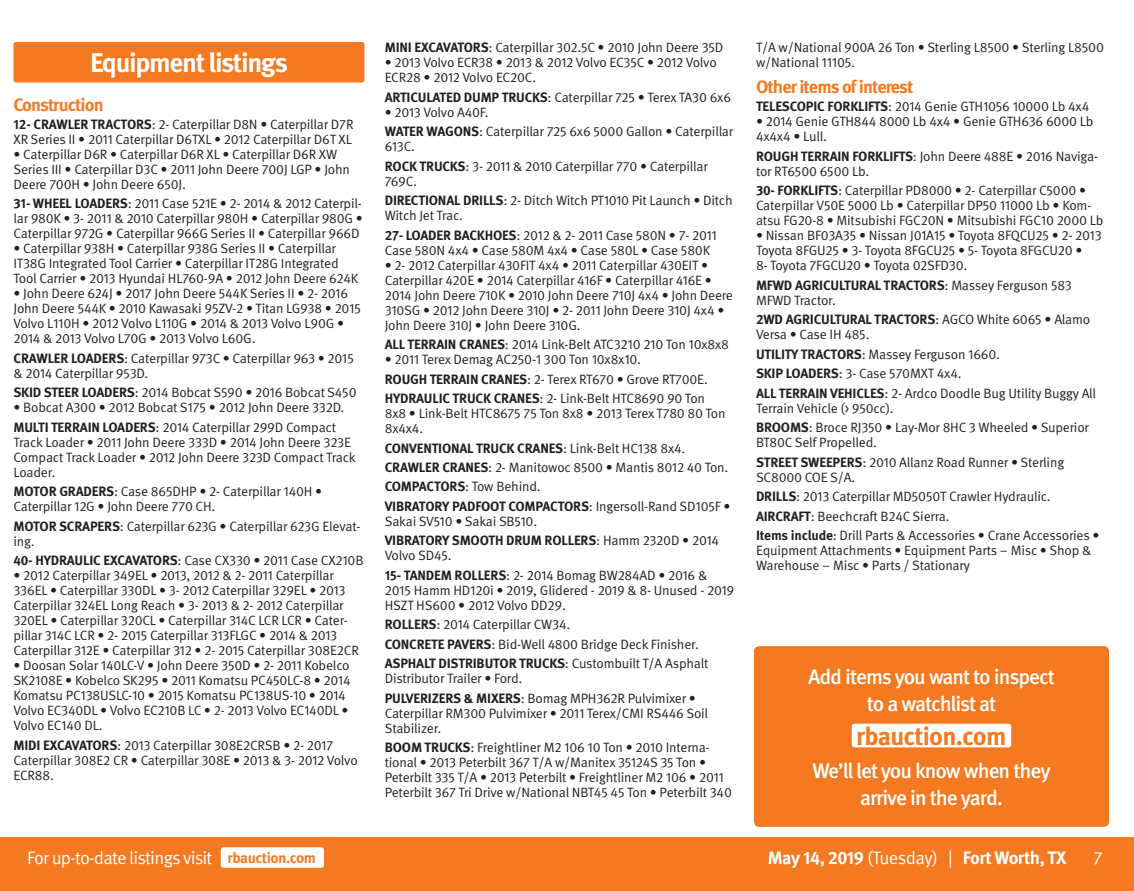
<style>
.page{position:relative;width:1134px;height:891px;background:#fff}
.page>*{position:absolute;margin:0;border:0;box-sizing:border-box;transform-origin:0 0}
.t1{font:700 27px "Meta Pro";letter-spacing:-.05em;color:#fff}
.t2{font:700 25.5px "Meta Pro";letter-spacing:-.03em;color:#f47920}
.t3{font:500 21px/27px "Meta Pro";letter-spacing:-.05em;color:#fff;text-align:center}
.t4{font:18px "Meta Pro";letter-spacing:-.045em;color:#fff}
.t5{font:700 18px "Meta Pro";letter-spacing:-.03em;color:#fff}
.t6{font:700 18px "Meta Pro";letter-spacing:-.05em;color:#f47920}
.t7{font:13.5px/15px "Meta Pro";letter-spacing:-.015em;color:#231f20}
.s1{font-weight:700}
.s2{font-weight:400}
.s3{font-weight:700;font-size:15px;color:#f47920}
</style>
<div class="page">
<div style="left:0;top:837px;width:1134px;height:54px;background:#f47920"></div>
<div style="left:221px;top:847px;width:103px;height:21px;background:#fff;border-radius:3px"></div>
<div style="left:754px;top:646px;width:355px;height:181px;background:#f47920;border-radius:5px"></div>
<div style="left:852px;top:724px;width:159px;height:23px;background:#fff;border-radius:3px"></div>
<div style="left:14px;top:42px;width:350px;height:41px;background:#f47920;border-radius:3px"></div>
<h1 class="t1" style="left:90px;top:42px;width:199px">Equipment listings</h1>
<h3 class="t6" style="left:14px;top:91px;width:92px">Construction</h3>
<p class="t7" style="left:14px;top:116px;width:342px"><span class="s1">12- CRAWLER TRACTORS</span>: 2- Caterpillar D8N • Caterpillar D7R<br>XR Series II • 2011 Caterpillar D6TXL • 2012 Caterpillar D6T XL</p>
<p class="t7" style="left:14px;top:146px;width:338px">• Caterpillar D6R • Caterpillar D6R XL • Caterpillar D6R XW<br>Series III • Caterpillar D3C • 2011 John Deere 700J LGP • John<br>Deere 700H • John Deere 650J.</p>
<p class="t7" style="left:14px;top:195px;width:351px;text-align:justify"><span class="s1">31- WHEEL LOADERS</span>: 2011 Case 521E • 2- 2014 &amp; 2012 Caterpil&shy;lar 980K • 3- 2011 &amp; 2010 Caterpillar 980H • Caterpillar 980G • Caterpillar 972G • Caterpillar 966G Series II • Caterpillar 966D</p>
<p class="t7" style="left:14px;top:240px;width:346px">• Caterpillar 938H • Caterpillar 938G Series II • Caterpillar<br>IT38G Integrated Tool Carrier • Caterpillar IT28G Integrated<br>Tool Carrier • 2013 Hyundai HL760-9A • 2012 John Deere 624K</p>
<p class="t7" style="left:14px;top:285px;width:349px">• John Deere 624J • 2017 John Deere 544K Series II • 2- 2016<br>John Deere 544K • 2010 Kawasaki 95ZV-2 • Titan LG938 • 2015<br>Volvo L110H • 2012 Volvo L110G • 2014 &amp; 2013 Volvo L90G • 2014 &amp; 2013 Volvo L70G • 2013 Volvo L60G.</p>
<p class="t7" style="left:14px;top:350px;width:342px"><span class="s1">CRAWLER LOADERS</span>: Caterpillar 973C • Caterpillar 963 • 2015 &amp; 2014 Caterpillar 953D.</p>
<p class="t7" style="left:14px;top:384px;width:345px"><span class="s1">SKID STEER LOADERS</span>: 2014 Bobcat S590 • 2016 Bobcat S450</p>
<p class="t7" style="left:14px;top:397px;width:332px;line-height:19.5px">• Bobcat A300 • 2012 Bobcat S175 • 2012 John Deere 332D.<br><span class="s1">MULTI TERRAIN LOADERS</span>: 2014 Caterpillar 299D Compact</p>
<p class="t7" style="left:14px;top:434px;width:344px">Track Loader • 2011 John Deere 333D • 2014 John Deere 323E<br>Compact Track Loader • 2012 John Deere 323D Compact Track<br>Loader.</p>
<p class="t7" style="left:14px;top:483px;width:310px"><span class="s1">MOTOR GRADERS</span>: Case 865DHP • 2- Caterpillar 140H •<br>Caterpillar 12G • John Deere 770 CH.</p>
<p class="t7" style="left:14px;top:518px;width:348px"><span class="s1">MOTOR SCRAPERS</span>: Caterpillar 623G • Caterpillar 623G Elevat&shy;ing.</p>
<p class="t7" style="left:14px;top:552px;width:352px"><span class="s1">40- HYDRAULIC EXCAVATORS</span>: Case CX330 • 2011 Case CX210B</p>
<p class="t7" style="left:14px;top:567px;width:347px">• 2012 Caterpillar 349EL • 2013, 2012 &amp; 2- 2011 Caterpillar 336EL • Caterpillar 330DL • 3- 2012 Caterpillar 329EL • 2013<br>Caterpillar 324EL Long Reach • 3- 2013 &amp; 2- 2012 Caterpillar 320EL • Caterpillar 320CL • Caterpillar 314C LCR LCR • Cater&shy;pillar 314C LCR • 2- 2015 Caterpillar 313FLGC • 2014 &amp; 2013<br>Caterpillar 312E • Caterpillar 312 • 2- 2015 Caterpillar 308E2CR</p>
<p class="t7" style="left:14px;top:657px;width:339px">• Doosan Solar 140LC-V • John Deere 350D • 2- 2011 Kobelco SK2108E • Kobelco SK295 • 2011 Komatsu PC450LC-8 • 2014<br>Komatsu PC138USLC-10 • 2015 Komatsu PC138US-10 • 2014<br>Volvo EC340DL • Volvo EC210B LC • 2- 2013 Volvo EC140DL • Volvo EC140 DL.</p>
<p class="t7" style="left:14px;top:737px;width:346px"><span class="s1">MIDI EXCAVATORS</span>: 2013 Caterpillar 308E2CRSB • 2- 2017<br>Caterpillar 308E2 CR • Caterpillar 308E • 2013 &amp; 3- 2012 Volvo<br>ECR88.</p>
<p class="t7" style="left:385px;top:39px;width:340px"><span class="s1">MINI EXCAVATORS</span>: Caterpillar 302.5C • 2010 John Deere 35D</p>
<p class="t7" style="left:385px;top:54px;width:334px">• 2013 Volvo ECR38 • 2013 &amp; 2012 Volvo EC35C • 2012 Volvo<br>ECR28 • 2012 Volvo EC20C.</p>
<p class="t7" style="left:385px;top:89px;width:348px"><span class="s1">ARTICULATED DUMP TRUCKS</span>: Caterpillar 725 • Terex TA30 6x6</p>
<p class="t7" style="left:385px;top:101px;width:350px;line-height:19.5px">• 2013 Volvo A40F.<br><span class="s1">WATER WAGONS</span>: Caterpillar 725 6x6 5000 Gallon • Caterpillar</p>
<p class="t7" style="left:385px;top:136px;width:325px;line-height:19.5px">613C.<br><span class="s1">ROCK TRUCKS</span>: 3- 2011 &amp; 2010 Caterpillar 770 • Caterpillar</p>
<p class="t7" style="left:385px;top:170px;width:349px;line-height:19.5px">769C.<br><span class="s1">DIRECTIONAL DRILLS</span>: 2- Ditch Witch PT1010 Pit Launch • Ditch</p>
<p class="t7" style="left:385px;top:205px;width:334px;line-height:19.5px">Witch Jet Trac.<br><span class="s1">27- LOADER BACKHOES</span>: 2012 &amp; 2- 2011 Case 580N • 7- 2011</p>
<p class="t7" style="left:385px;top:241px;width:327px">Case 580N 4x4 • Case 580M 4x4 • Case 580L • Case 580K</p>
<p class="t7" style="left:385px;top:256px;width:350px">• 2- 2012 Caterpillar 430FIT 4x4 • 2011 Caterpillar 430EIT • Caterpillar 420E • 2014 Caterpillar 416F • Caterpillar 416E • 2014 John Deere 710K • 2010 John Deere 710J 4x4 • John Deere 310SG • 2012 John Deere 310J • 2- 2011 John Deere 310J 4x4 • John Deere 310J • John Deere 310G.</p>
<p class="t7" style="left:385px;top:336px;width:346px"><span class="s1">ALL TERRAIN CRANES</span>: 2014 Link-Belt ATC3210 210 Ton 10x8x8</p>
<p class="t7" style="left:385px;top:349px;width:325px;line-height:19.5px">• 2011 Terex Demag AC250-1 300 Ton 10x8x10.<br><span class="s1">ROUGH TERRAIN CRANES</span>: 2- Terex RT670 • Grove RT700E.<br><span class="s1">HYDRAULIC TRUCK CRANES</span>: 2- Link-Belt HTC8690 90 Ton</p>
<p class="t7" style="left:385px;top:405px;width:342px">8x8 • Link-Belt HTC8675 75 Ton 8x8 • 2013 Terex T780 80 Ton<br>8x4x4.</p>
<p class="t7" style="left:385px;top:437px;width:347px;line-height:19.5px"><span class="s1">CONVENTIONAL TRUCK CRANES</span>: Link-Belt HC138 8x4.<br><span class="s1">CRAWLER CRANES</span>: 2- Manitowoc 8500 • Mantis 8012 40 Ton.<br><span class="s1">COMPACTORS</span>: Tow Behind.<br><span class="s1">VIBRATORY PADFOOT COMPACTORS</span>: Ingersoll-Rand SD105F •</p>
<p class="t7" style="left:385px;top:511px;width:336px;line-height:19.5px">Sakai SV510 • Sakai SB510.<br><span class="s1">VIBRATORY SMOOTH DRUM ROLLERS</span>: Hamm 2320D • 2014</p>
<p class="t7" style="left:385px;top:545px;width:324px;line-height:19.5px">Volvo SD45.<br><span class="s1">15- TANDEM ROLLERS</span>: 2- 2014 Bomag BW284AD • 2016 &amp;</p>
<p class="t7" style="left:385px;top:582px;width:351px">2015 Hamm HD120i • 2019, Glidered - 2019 &amp; 8- Unused - 2019<br>HSZT HS600 • 2012 Volvo DD29.</p>
<p class="t7" style="left:385px;top:614px;width:325px;line-height:19.5px"><span class="s1">ROLLERS</span>: 2014 Caterpillar CW34.<br><span class="s1">CONCRETE PAVERS</span>: Bid-Well 4800 Bridge Deck Finisher.<br><span class="s1">ASPHALT DISTRIBUTOR TRUCKS</span>: Custombuilt T/A Asphalt</p>
<p class="t7" style="left:385px;top:668px;width:313px;line-height:19.5px">Distributor Trailer • Ford.<br><span class="s1">PULVERIZERS &amp; MIXERS</span>: Bomag MPH362R Pulvimixer •</p>
<p class="t7" style="left:385px;top:705px;width:325px">Caterpillar RM300 Pulvimixer • 2011 Terex/CMI RS446 Soil<br>Stabilizer.</p>
<p class="t7" style="left:385px;top:739px;width:349px"><span class="s1">BOOM TRUCKS</span>: Freightliner M2 106 10 Ton • 2010 Interna&shy;tional • 2013 Peterbilt 367 T/A w/Manitex 35124S 35 Ton • Peterbilt 335 T/A • 2013 Peterbilt • Freightliner M2 106 • 2011<br>Peterbilt 367 Tri Drive w/National NBT45 45 Ton • Peterbilt 340</p>
<p class="t7" style="left:756px;top:39px;width:349px">T/A w/National 900A 26 Ton • Sterling L8500 • Sterling L8500 w/National 11105.</p>
<h3 class="t6" style="left:756px;top:73px;width:159px">Other items of interest</h3>
<p class="t7" style="left:756px;top:98px;width:335px"><span class="s1">TELESCOPIC FORKLIFTS</span>: 2014 Genie GTH1056 10000 Lb 4x4</p>
<p class="t7" style="left:756px;top:113px;width:339px">• 2014 Genie GTH844 8000 Lb 4x4 • Genie GTH636 6000 Lb<br>4x4x4 • Lull.</p>
<p class="t7" style="left:756px;top:148px;width:344px"><span class="s1">ROUGH TERRAIN FORKLIFTS</span>: John Deere 488E • 2016 Naviga&shy;tor RT6500 6500 Lb.</p>
<p class="t7" style="left:756px;top:182px;width:349px"><span class="s1">30- FORKLIFTS</span>: Caterpillar PD8000 • 2- Caterpillar C5000 •<br>Caterpillar V50E 5000 Lb • Caterpillar DP50 11000 Lb • Kom&shy;atsu FG20-8 • Mitsubishi FGC20N • Mitsubishi FGC10 2000 Lb</p>
<p class="t7" style="left:756px;top:227px;width:347px">• Nissan BF03A35 • Nissan J01A15 • Toyota 8FQCU25 • 2- 2013<br>Toyota 8FGU25 • 3- Toyota 8FGCU25 • 5- Toyota 8FGCU20 •<br>8- Toyota 7FGCU20 • Toyota 02SFD30.</p>
<p class="t7" style="left:756px;top:277px;width:317px"><span class="s1">MFWD AGRICULTURAL TRACTORS</span>: Massey Ferguson 583<br>MFWD Tractor.</p>
<p class="t7" style="left:756px;top:311px;width:336px"><span class="s1">2WD AGRICULTURAL TRACTORS</span>: AGCO White 6065 • Alamo<br>Versa • Case IH 485.</p>
<p class="t7" style="left:756px;top:344px;width:342px;line-height:19.5px"><span class="s1">UTILITY TRACTORS</span>: Massey Ferguson 1660.<br><span class="s1">SKIP LOADERS</span>: 3- Case 570MXT 4x4.<br><span class="s1">ALL TERRAIN VEHICLES</span>: 2- Ardco Doodle Bug Utility Buggy All</p>
<p class="t7" style="left:756px;top:398px;width:335px;line-height:19.5px">Terrain Vehicle (&gt; 950cc).<br><span class="s1">BROOMS</span>: Broce RJ350 • Lay-Mor 8HC 3 Wheeled • Superior</p>
<p class="t7" style="left:756px;top:432px;width:310px;line-height:19.5px">BT80C Self Propelled.<br><span class="s1">STREET SWEEPERS</span>: 2010 Allanz Road Runner • Sterling</p>
<p class="t7" style="left:756px;top:467px;width:345px;line-height:19.5px">SC8000 COE S/A.<br><span class="s1">DRILLS</span>: 2013 Caterpillar MD5050T Crawler Hydraulic.<br><span class="s1">AIRCRAFT</span>: Beechcraft B24C Sierra.<br><span class="s1">Items include</span>: Drill Parts &amp; Accessories • Crane Accessories •</p>
<p class="t7" style="left:756px;top:542px;width:337px">Equipment Attachments • Equipment Parts – Misc • Shop &amp;<br>Warehouse – Misc • Parts / Stationary</p>
<h3 class="t3" style="left:808px;top:662px;width:248px">Add items you want to inspect to a watchlist at</h3>
<h2 class="t2" style="left:856px;top:716px;width:152px">rbauction.com</h2>
<h3 class="t3" style="left:812px;top:756px;width:240px">We’ll let you know when they arrive in the yard.</h3>
<h3 class="t5" style="left:768px;top:844px;width:300px">May 14, 2019 <span class="s2">(Tuesday) |</span> Fort Worth, TX</h3>
<h3 class="t4" style="left:27px;top:844px;width:290px">For up-to-date listings visit <span class="s3">rbauction.com</span></h3>
<h3 class="t4" style="left:1094px;top:844px;width:11px">7</h3>
</div>
